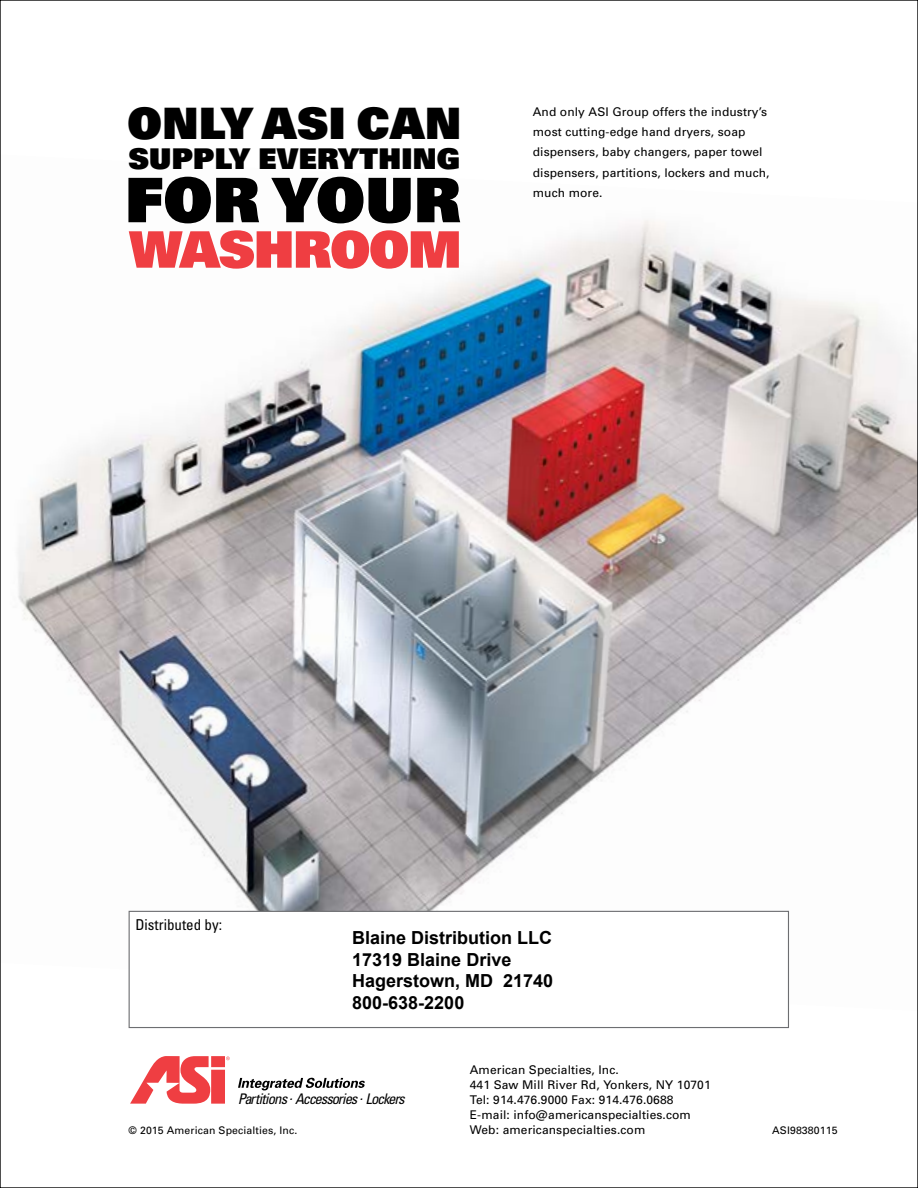
<style>
.page{position:relative;width:918px;height:1188px;background:#fff}
.page>*{position:absolute;margin:0;border:0;box-sizing:border-box;transform-origin:0 0}
.t1{font:900 61.5px "Univers";letter-spacing:.01em;color:#000}
.t2{font:900 50.4px "Univers";letter-spacing:-.025em;color:#ef3e42}
.t3{font:900 43.35px "Univers";color:#000}
.t4{font:900 28.65px "Univers";letter-spacing:.01em;color:#000}
.t5{font:700 18px/21.6px "Arial";color:#000}
.t6{font:condensed 15px "Univers";color:#000}
.t7{font:italic condensed 14.7px "Univers";letter-spacing:-.08em;color:#000}
.t8{font:12px/20.2px "Univers";letter-spacing:.01em;color:#000}
.t9{font:10.5px "Univers";letter-spacing:.01em;color:#000}
</style>
<div class="page">
<img style="left:18px;top:220px;width:898px;height:791px">
<div style="left:129px;top:911px;width:660px;height:117px;background:#fff;border:1px solid #6d6e71"></div>
<svg style="left:238px;top:1078px;width:127px;height:12px"></svg>
<svg style="left:130px;top:1056px;width:100px;height:48px"></svg>
<h3 class="t3" style="left:128px;top:95px;width:335px">ONLY ASI CAN</h3>
<h3 class="t4" style="left:128px;top:140px;width:333px">SUPPLY EVERYTHING</h3>
<h1 class="t1" style="left:125px;top:160px;width:337px">FOR YOUR</h1>
<h2 class="t2" style="left:130px;top:216px;width:333px">WASHROOM</h2>
<p class="t8" style="left:533px;top:102px;width:238px">And only ASI Group offers the industry’s most cutting-edge hand dryers, soap dispensers, baby changers, paper towel dispensers, partitions, lockers and much, much more.</p>
<p class="t6" style="left:135px;top:915px;width:88px">Distributed by:</p>
<h3 class="t5" style="left:352px;top:927px;width:203px">Blaine Distribution LLC<br>17319 Blaine Drive<br>Hagerstown, MD 21740<br>800-638-2200</h3>
<p class="t8" style="left:470px;top:1062px;width:242px;line-height:15px">American Specialties, Inc.<br>441 Saw Mill River Rd, Yonkers, NY 10701<br>Tel: 914.476.9000 Fax: 914.476.0688<br>E-mail: info@americanspecialties.com Web: americanspecialties.com</p>
<p class="t7" style="left:238px;top:1089px;width:169px">Partitions . Accessories . Lockers</p>
<p class="t9" style="left:129px;top:1124px;width:170px">© 2015 American Specialties, Inc.</p>
<p class="t9" style="left:772px;top:1124px;width:67px">ASI98380115</p>
</div>
